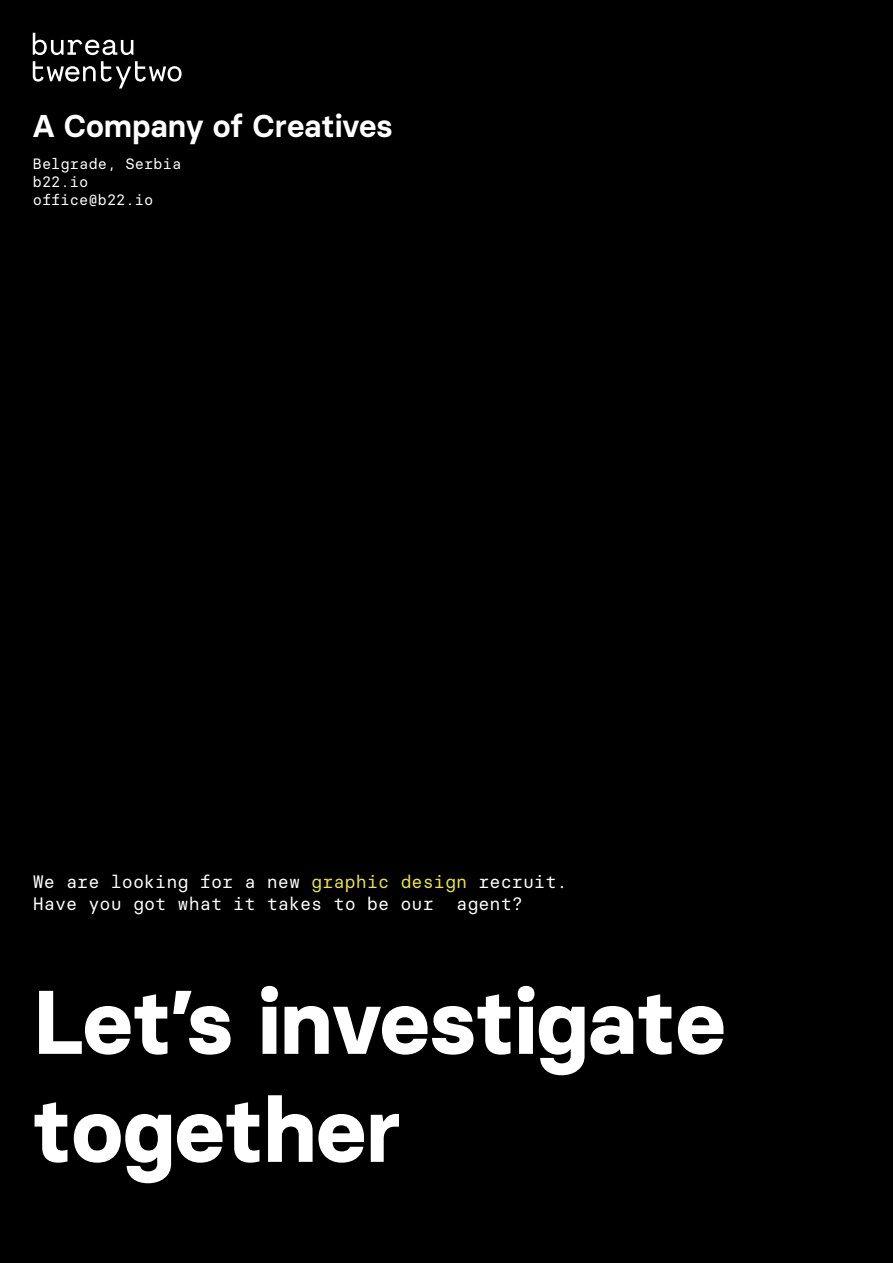
<style>
.page{position:relative;width:893px;height:1263px;background:#000001}
.page>*{position:absolute;margin:0;border:0;box-sizing:border-box;transform-origin:0 0}
.t1{font:700 90px/108px "Basier Circle";color:#fff}
.t2{font:600 31.5px "Basier Circle";color:#fff}
.t3{font:18px/21.6px "Basier Circle Mono";color:#fff}
.t4{font:15px/18px "Basier Circle Mono";color:#fff}
.s1{color:#ece831}
</style>
<div class="page">
<svg style="left:33px;top:33px;width:100px;height:22px"></svg>
<svg style="left:33px;top:61px;width:149px;height:27px"></svg>
<h2 class="t2" style="left:33px;top:106px;width:361px">A Company of Creatives</h2>
<p class="t4" style="left:33px;top:154px;width:150px">Belgrade, Serbia b22.io office@b22.io</p>
<p class="t3" style="left:33px;top:870px;width:536px">We are looking for a new <span class="s1">graphic design</span> recruit.<br>Have you got what it takes to be our agent?</p>
<h1 class="t1" style="left:33px;top:967px;width:694px">Let’s investigate together</h1>
</div>
